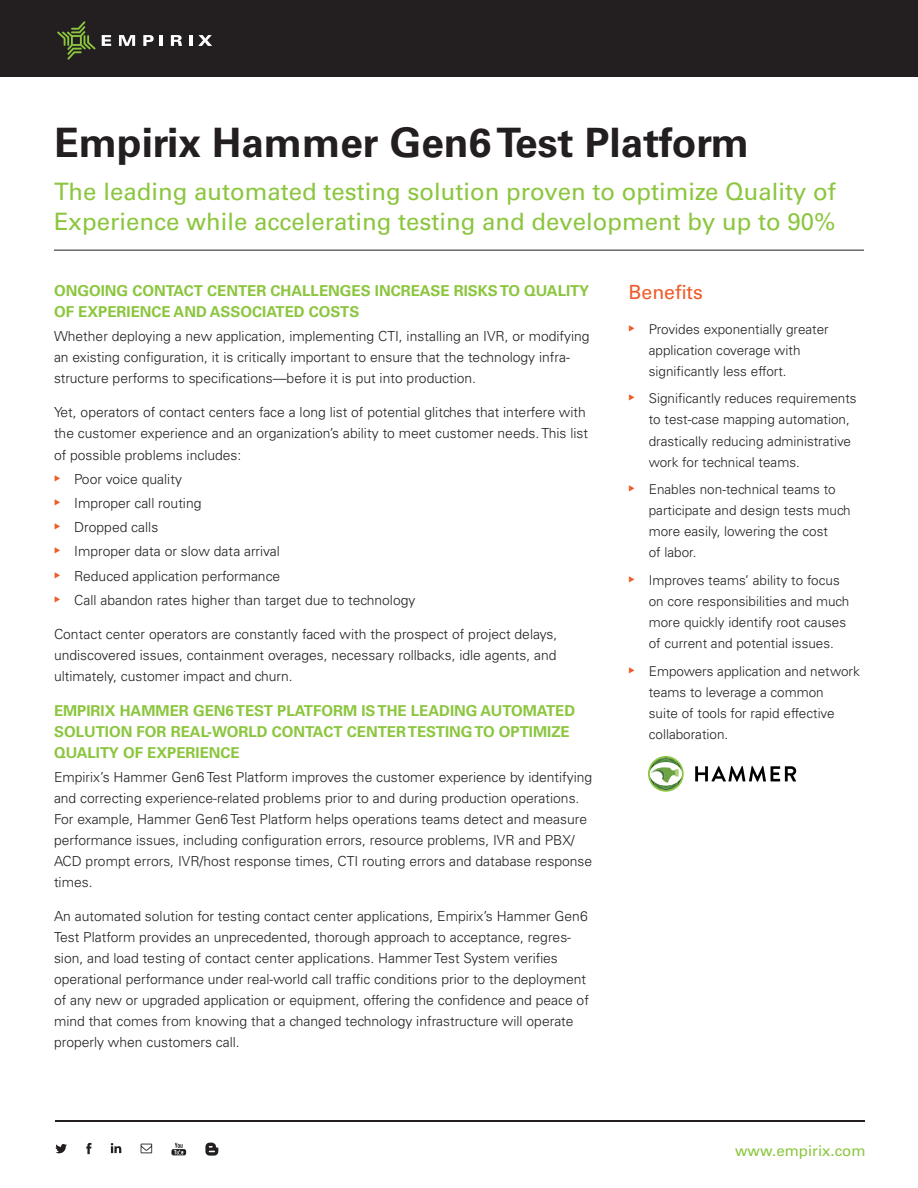
<style>
.page{position:relative;width:918px;height:1188px;background:#fff}
.page>*{position:absolute;margin:0;border:0;box-sizing:border-box;transform-origin:0 0}
.t1{font:700 40.5px "Univers LT Std";color:#231f20}
.t2{font:24px/30px "Univers LT Std";color:#8bc63e}
.t3{font:19.5px "Univers LT Std";color:#f05a29}
.t4{font:700 15px/21px "Univers LT Std";color:#8bc63e}
.t5{font:15px "Univers LT Std";color:#8bc63e}
.t6{font:300 13.8px/21px "Univers LT Std";color:#231f20}
.t7{font:300 13.5px/21px "Univers LT Std";color:#231f20}
</style>
<div class="page">
<div style="left:0;top:0;width:918px;height:76px;background:#231f20"></div>
<svg style="left:57px;top:21px;width:39px;height:39px"></svg>
<svg style="left:102px;top:35px;width:9px;height:11px"></svg>
<svg style="left:119px;top:35px;width:16px;height:11px"></svg>
<svg style="left:143px;top:35px;width:11px;height:11px"></svg>
<svg style="left:160px;top:35px;width:3px;height:11px"></svg>
<svg style="left:171px;top:35px;width:11px;height:11px"></svg>
<hr style="left:189px;top:35px;width:4px;height:11px;background:#fff">
<svg style="left:198px;top:35px;width:14px;height:11px"></svg>
<hr style="left:55px;top:1120px;width:810px;height:2px;background:#231f20">
<svg style="left:55px;top:1144px;width:12px;height:9px"></svg>
<svg style="left:86px;top:1143px;width:5px;height:11px"></svg>
<svg style="left:111px;top:1143px;width:10px;height:10px"></svg>
<svg style="left:141px;top:1144px;width:11px;height:9px"></svg>
<svg style="left:171px;top:1143px;width:15px;height:12px"></svg>
<svg style="left:205px;top:1143px;width:13px;height:13px"></svg>
<hr style="left:54px;top:250px;width:810px;height:1px;background:#231f20">
<svg style="left:695px;top:766px;width:101px;height:16px"></svg>
<svg style="left:648px;top:756px;width:36px;height:36px"></svg>
<h1 class="t1" style="left:54px;top:119px;width:696px">Empirix Hammer Gen6 Test Platform</h1>
<h2 class="t2" style="left:54px;top:177px;width:783px">The leading automated testing solution proven to optimize Quality of<br>Experience while accelerating testing and development by up to 90%</h2>
<p class="t4" style="left:54px;top:280px;width:537px">ONGOING CONTACT CENTER CHALLENGES INCREASE RISKS TO QUALITY<br>OF EXPERIENCE AND ASSOCIATED COSTS</p>
<p class="t6" style="left:54px;top:326px;width:537px">Whether deploying a new application, implementing CTI, installing an IVR, or modifying an existing configuration, it is critically important to ensure that the technology infra&shy;structure performs to specifications—before it is put into production.</p>
<p class="t6" style="left:54px;top:402px;width:536px">Yet, operators of contact centers face a long list of potential glitches that interfere with the customer experience and an organization’s ability to meet customer needs. This list of possible problems includes:</p>
<p class="t6" style="left:54px;top:468px;width:130px"><sup>◆</sup> Poor voice quality</p>
<p class="t6" style="left:54px;top:493px;width:149px"><sup>◆</sup> Improper call routing</p>
<p class="t6" style="left:54px;top:517px;width:106px"><sup>◆</sup> Dropped calls</p>
<p class="t6" style="left:54px;top:541px;width:227px"><sup>◆</sup> Improper data or slow data arrival</p>
<p class="t6" style="left:54px;top:565px;width:228px"><sup>◆</sup> Reduced application performance</p>
<p class="t6" style="left:54px;top:590px;width:363px"><sup>◆</sup> Call abandon rates higher than target due to technology</p>
<p class="t6" style="left:54px;top:624px;width:505px;text-align:justify">Contact center operators are constantly faced with the prospect of project delays, undiscovered issues, containment overages, necessary rollbacks, idle agents, and ultimately, customer impact and churn.</p>
<p class="t4" style="left:54px;top:700px;width:523px">EMPIRIX HAMMER GEN6 TEST PLATFORM IS THE LEADING AUTOMATED<br>SOLUTION FOR REAL-WORLD CONTACT CENTER TESTING TO OPTIMIZE<br>QUALITY OF EXPERIENCE</p>
<p class="t6" style="left:54px;top:767px;width:540px">Empirix’s Hammer Gen6 Test Platform improves the customer experience by identifying and correcting experience-related problems prior to and during production operations.<br>For example, Hammer Gen6 Test Platform helps operations teams detect and measure performance issues, including configuration errors, resource problems, IVR and PBX/ ACD prompt errors, IVR/host response times, CTI routing errors and database response times.</p>
<p class="t6" style="left:54px;top:906px;width:536px">An automated solution for testing contact center applications, Empirix’s Hammer Gen6<br>Test Platform provides an unprecedented, thorough approach to acceptance, regres&shy;sion, and load testing of contact center applications. Hammer Test System verifies operational performance under real-world call traffic conditions prior to the deployment of any new or upgraded application or equipment, offering the confidence and peace of mind that comes from knowing that a changed technology infrastructure will operate properly when customers call.</p>
<h3 class="t3" style="left:629px;top:281px;width:76px">Benefits</h3>
<p class="t7" style="left:649px;top:318px;width:181px;text-indent:-20px"><sup>◆</sup> Provides exponentially greater application coverage with significantly less effort.</p>
<p class="t7" style="left:649px;top:388px;width:209px;text-indent:-20px"><sup>◆</sup> Significantly reduces requirements to test-case mapping automation, drastically reducing administrative work for technical teams.</p>
<p class="t7" style="left:649px;top:479px;width:203px;text-indent:-20px"><sup>◆</sup> Enables non-technical teams to participate and design tests much more easily, lowering the cost<br>of labor.</p>
<p class="t7" style="left:649px;top:570px;width:202px;text-indent:-20px"><sup>◆</sup> Improves teams’ ability to focus on core responsibilities and much more quickly identify root causes of current and potential issues.</p>
<p class="t7" style="left:649px;top:660px;width:213px;text-indent:-20px"><sup>◆</sup> Empowers application and network teams to leverage a common<br>suite of tools for rapid effective collaboration.</p>
<p class="t5" style="left:735px;top:1142px;width:132px">www.empirix.com</p>
</div>
